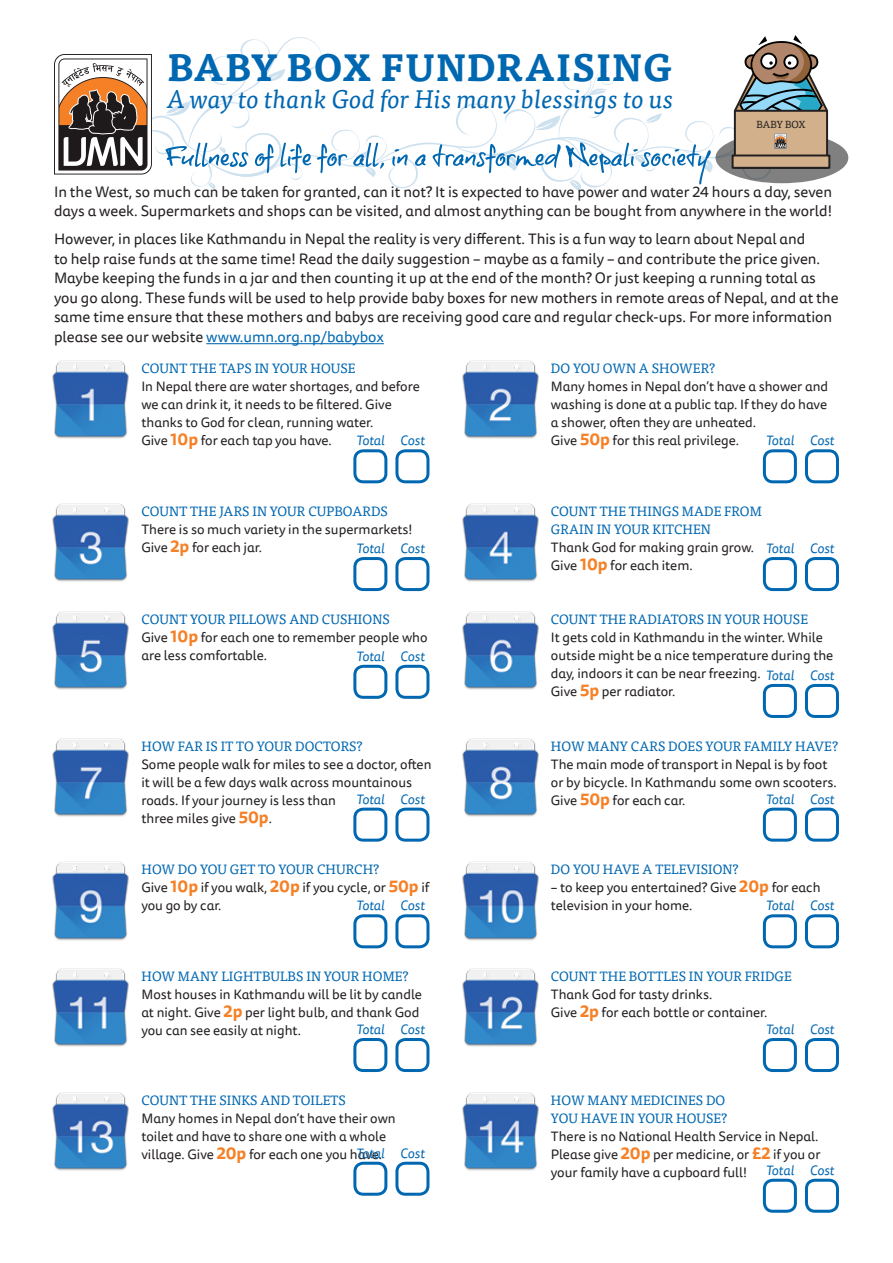
<style>
.page{position:relative;width:893px;height:1263px;background:#fff}
.page>*{position:absolute;margin:0;border:0;box-sizing:border-box;transform-origin:0 0}
.t1{font:700 37.5px "Tisa Pro";letter-spacing:.01em;color:#0067b1}
.t2{font:italic 25.5px "Tisa Pro";color:#0067b1}
.t3{font:15px/19.5px "Tisa Sans Pro";color:#231f20}
.t4{font:13.5px/18px "Tisa Sans Pro";color:#231f20}
.t5{font:13.5px/18px "Tisa Pro";letter-spacing:.01em;color:#0067b1}
.t6{font:italic 13.5px "Tisa Sans Pro";letter-spacing:-.005em;color:#0067b1}
.t7{font:10.2px "Tisa Pro";letter-spacing:-.015em;color:#231f20}
.s1{color:#0067b1}
.s2{font-weight:700;font-size:16.5px;color:#f58025}
</style>
<div class="page">
<div style="left:353px;top:449px;width:34px;height:34px;border:3px solid #0067b1;border-radius:9px"></div>
<div style="left:395px;top:449px;width:34px;height:34px;border:3px solid #0067b1;border-radius:9px"></div>
<img style="left:52px;top:360px;width:77px;height:79px">
<div style="left:353px;top:808px;width:34px;height:34px;border:3px solid #0067b1;border-radius:9px"></div>
<div style="left:395px;top:808px;width:34px;height:34px;border:3px solid #0067b1;border-radius:9px"></div>
<img style="left:52px;top:738px;width:77px;height:79px">
<div style="left:353px;top:914px;width:34px;height:34px;border:3px solid #0067b1;border-radius:9px"></div>
<div style="left:395px;top:914px;width:34px;height:34px;border:3px solid #0067b1;border-radius:9px"></div>
<img style="left:52px;top:861px;width:77px;height:80px">
<div style="left:353px;top:665px;width:34px;height:34px;border:3px solid #0067b1;border-radius:9px"></div>
<div style="left:395px;top:665px;width:34px;height:34px;border:3px solid #0067b1;border-radius:9px"></div>
<img style="left:52px;top:611px;width:77px;height:79px">
<div style="left:353px;top:1038px;width:34px;height:34px;border:3px solid #0067b1;border-radius:9px"></div>
<div style="left:395px;top:1038px;width:34px;height:34px;border:3px solid #0067b1;border-radius:9px"></div>
<img style="left:52px;top:968px;width:77px;height:79px">
<div style="left:353px;top:1162px;width:34px;height:34px;border:3px solid #0067b1;border-radius:9px"></div>
<div style="left:395px;top:1162px;width:34px;height:34px;border:3px solid #0067b1;border-radius:9px"></div>
<img style="left:52px;top:1092px;width:77px;height:79px">
<div style="left:763px;top:449px;width:34px;height:34px;border:3px solid #0067b1;border-radius:9px"></div>
<div style="left:805px;top:449px;width:34px;height:34px;border:3px solid #0067b1;border-radius:9px"></div>
<img style="left:462px;top:360px;width:77px;height:79px">
<div style="left:763px;top:808px;width:34px;height:34px;border:3px solid #0067b1;border-radius:9px"></div>
<div style="left:805px;top:808px;width:34px;height:34px;border:3px solid #0067b1;border-radius:9px"></div>
<img style="left:462px;top:738px;width:77px;height:79px">
<div style="left:353px;top:557px;width:34px;height:34px;border:3px solid #0067b1;border-radius:9px"></div>
<div style="left:395px;top:557px;width:34px;height:34px;border:3px solid #0067b1;border-radius:9px"></div>
<img style="left:52px;top:503px;width:77px;height:79px">
<div style="left:763px;top:557px;width:34px;height:34px;border:3px solid #0067b1;border-radius:9px"></div>
<div style="left:805px;top:557px;width:34px;height:34px;border:3px solid #0067b1;border-radius:9px"></div>
<img style="left:462px;top:503px;width:77px;height:79px">
<div style="left:763px;top:914px;width:34px;height:34px;border:3px solid #0067b1;border-radius:9px"></div>
<div style="left:805px;top:914px;width:34px;height:34px;border:3px solid #0067b1;border-radius:9px"></div>
<img style="left:462px;top:861px;width:77px;height:80px">
<div style="left:763px;top:684px;width:34px;height:34px;border:3px solid #0067b1;border-radius:9px"></div>
<div style="left:805px;top:684px;width:34px;height:34px;border:3px solid #0067b1;border-radius:9px"></div>
<img style="left:462px;top:611px;width:77px;height:79px">
<div style="left:763px;top:1038px;width:34px;height:34px;border:3px solid #0067b1;border-radius:9px"></div>
<div style="left:805px;top:1038px;width:34px;height:34px;border:3px solid #0067b1;border-radius:9px"></div>
<img style="left:462px;top:968px;width:77px;height:79px">
<div style="left:763px;top:1179px;width:34px;height:34px;border:3px solid #0067b1;border-radius:9px"></div>
<div style="left:805px;top:1179px;width:34px;height:34px;border:3px solid #0067b1;border-radius:9px"></div>
<img style="left:462px;top:1092px;width:77px;height:79px">
<hr style="left:206px;top:343px;width:178px;height:1px;background:#0067b1">
<svg style="left:54px;top:35px;width:794px;height:156px"></svg>
<h1 class="t1" style="left:167px;top:38px;width:507px">BABY BOX FUNDRAISING</h1>
<h2 class="t2" style="left:167px;top:81px;width:508px">A way to thank God for His many blessings to us</h2>
<p class="t7" style="left:756px;top:116px;width:51px">BABY BOX</p>
<p class="t3" style="left:54px;top:182px;width:780px">In the West, so much can be taken for granted, can it not? It is expected to have power and water 24 hours a day, seven days a week. Supermarkets and shops can be visited, and almost anything can be bought from anywhere in the world!</p>
<p class="t3" style="left:54px;top:229px;width:786px">However, in places like Kathmandu in Nepal the reality is very different. This is a fun way to learn about Nepal and<br>to help raise funds at the same time! Read the daily suggestion – maybe as a family – and contribute the price given.<br>Maybe keeping the funds in a jar and then counting it up at the end of the month? Or just keeping a running total as you go along. These funds will be used to help provide baby boxes for new mothers in remote areas of Nepal, and at the same time ensure that these mothers and babys are receiving good care and regular check-ups. For more information please see our website <span class="s1">www.umn.org.np/babybox</span></p>
<p class="t5" style="left:141px;top:359px;width:216px">COUNT THE TAPS IN YOUR HOUSE</p>
<p class="t4" style="left:141px;top:378px;width:280px">In Nepal there are water shortages, and before we can drink it, it needs to be filtered. Give thanks to God for clean, running water.<br>Give <span class="s2">10p</span> for each tap you have.</p>
<p class="t6" style="left:356px;top:431px;width:70px">Total Cost</p>
<p class="t5" style="left:551px;top:359px;width:166px">DO YOU OWN A SHOWER?</p>
<p class="t4" style="left:551px;top:378px;width:279px">Many homes in Nepal don’t have a shower and washing is done at a public tap. If they do have a shower, often they are unheated.<br>Give <span class="s2">50p</span> for this real privilege.</p>
<p class="t6" style="left:766px;top:431px;width:70px">Total Cost</p>
<p class="t5" style="left:141px;top:502px;width:248px">COUNT THE JARS IN YOUR CUPBOARDS</p>
<p class="t4" style="left:141px;top:521px;width:273px">There is so much variety in the supermarkets!<br>Give <span class="s2">2p</span> for each jar.</p>
<p class="t6" style="left:356px;top:539px;width:70px">Total Cost</p>
<p class="t5" style="left:551px;top:502px;width:212px">COUNT THE THINGS MADE FROM<br>GRAIN IN YOUR KITCHEN</p>
<p class="t4" style="left:551px;top:539px;width:205px">Thank God for making grain grow.<br>Give <span class="s2">10p</span> for each item.</p>
<p class="t6" style="left:766px;top:539px;width:70px">Total Cost</p>
<p class="t5" style="left:141px;top:609px;width:250px">COUNT YOUR PILLOWS AND CUSHIONS</p>
<p class="t4" style="left:141px;top:628px;width:288px">Give <span class="s2">10p</span> for each one to remember people who are less comfortable.</p>
<p class="t6" style="left:356px;top:647px;width:70px">Total Cost</p>
<p class="t5" style="left:551px;top:609px;width:259px">COUNT THE RADIATORS IN YOUR HOUSE</p>
<p class="t4" style="left:551px;top:628px;width:284px">It gets cold in Kathmandu in the winter. While outside might be a nice temperature during the day, indoors it can be near freezing.<br>Give <span class="s2">5p</span> per radiator.</p>
<p class="t6" style="left:766px;top:666px;width:70px">Total Cost</p>
<p class="t5" style="left:141px;top:736px;width:223px">HOW FAR IS IT TO YOUR DOCTORS?</p>
<p class="t4" style="left:141px;top:755px;width:292px">Some people walk for miles to see a doctor, often it will be a few days walk across mountainous roads. If your journey is less than<br>three miles give <span class="s2">50p</span>.</p>
<p class="t6" style="left:356px;top:790px;width:70px">Total Cost</p>
<p class="t5" style="left:551px;top:736px;width:289px">HOW MANY CARS DOES YOUR FAMILY HAVE?</p>
<p class="t4" style="left:551px;top:755px;width:287px">The main mode of transport in Nepal is by foot or by bicycle. In Kathmandu some own scooters.<br>Give <span class="s2">50p</span> for each car.</p>
<p class="t6" style="left:766px;top:790px;width:70px">Total Cost</p>
<p class="t5" style="left:141px;top:860px;width:239px">HOW DO YOU GET TO YOUR CHURCH?</p>
<p class="t4" style="left:141px;top:879px;width:289px">Give <span class="s2">10p</span> if you walk, <span class="s2">20p</span> if you cycle, or <span class="s2">50p</span> if you go by car.</p>
<p class="t6" style="left:356px;top:896px;width:70px">Total Cost</p>
<p class="t5" style="left:551px;top:860px;width:189px">DO YOU HAVE A TELEVISION?</p>
<p class="t4" style="left:551px;top:879px;width:271px">– to keep you entertained? Give <span class="s2">20p</span> for each television in your home.</p>
<p class="t6" style="left:766px;top:896px;width:70px">Total Cost</p>
<p class="t5" style="left:141px;top:967px;width:269px">HOW MANY LIGHTBULBS IN YOUR HOME?</p>
<p class="t4" style="left:141px;top:986px;width:282px">Most houses in Kathmandu will be lit by candle at night. Give <span class="s2">2p</span> per light bulb, and thank God you can see easily at night.</p>
<p class="t6" style="left:356px;top:1020px;width:70px">Total Cost</p>
<p class="t5" style="left:551px;top:967px;width:242px">COUNT THE BOTTLES IN YOUR FRIDGE</p>
<p class="t4" style="left:551px;top:986px;width:163px">Thank God for tasty drinks.</p>
<p class="t4" style="left:551px;top:1004px;width:218px">Give <span class="s2">2p</span> for each bottle or container.</p>
<p class="t6" style="left:766px;top:1020px;width:70px">Total Cost</p>
<p class="t5" style="left:141px;top:1090px;width:206px">COUNT THE SINKS AND TOILETS</p>
<p class="t4" style="left:141px;top:1109px;width:256px">Many homes in Nepal don’t have their own toilet and have to share one with a whole village. Give <span class="s2">20p</span> for each one you have.</p>
<p class="t6" style="left:356px;top:1144px;width:70px">Total Cost</p>
<p class="t5" style="left:551px;top:1090px;width:178px">HOW MANY MEDICINES DO<br>YOU HAVE IN YOUR HOUSE?</p>
<p class="t4" style="left:551px;top:1127px;width:271px">There is no National Health Service in Nepal.<br>Please give <span class="s2">20p</span> per medicine, or <span class="s2">£2</span> if you or your family have a cupboard full!</p>
<p class="t6" style="left:766px;top:1161px;width:70px">Total Cost</p>
</div>
